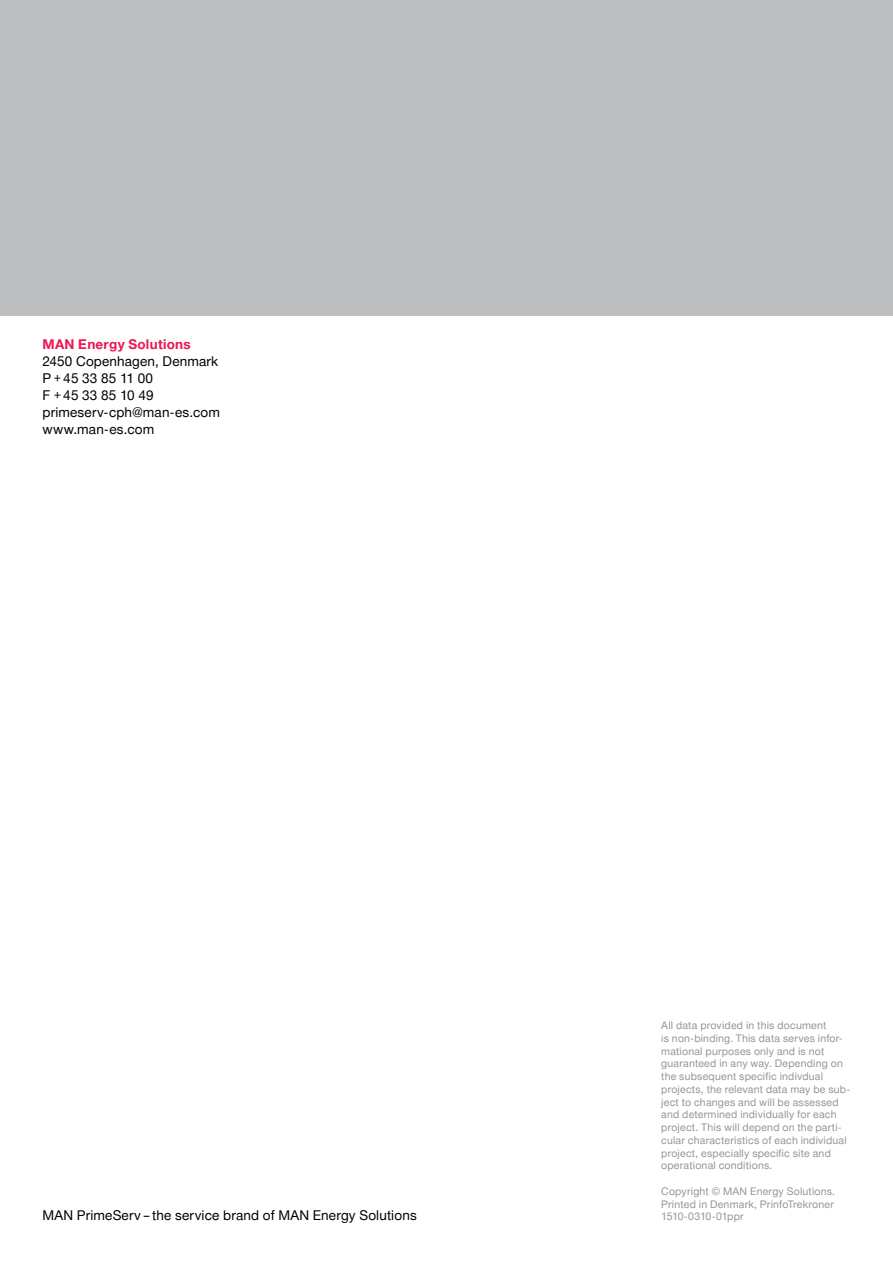
<style>
.page{position:relative;width:893px;height:1263px;background:#fff}
.page>*{position:absolute;margin:0;border:0;box-sizing:border-box;transform-origin:0 0}
.t1{font:13.5px/17px "Man Global";letter-spacing:.015em;color:#000}
.t2{font:700 13.5px "Man Global";letter-spacing:.02em;color:#ed1651}
.t3{font:10.5px/12.8px "Man Global";letter-spacing:.02em;color:#939598}
</style>
<div class="page">
<div style="left:0;top:0;width:893px;height:316px;background:#bcbec0"></div>
<p class="t2" style="left:43px;top:336px;width:150px">MAN Energy Solutions</p>
<p class="t1" style="left:43px;top:353px;width:179px">2450 Copenhagen, Denmark<br>P + 45 33 85 11 00<br>F + 45 33 85 10 49 primeserv-cph@man-es.com www.man-es.com</p>
<p class="t1" style="left:43px;top:1207px;width:376px">MAN PrimeServ – the service brand of MAN Energy Solutions</p>
<p class="t3" style="left:661px;top:1019px;width:191px">All data provided in this document<br>is non-binding. This data serves infor&shy;mational purposes only and is not guaranteed in any way. Depending on the subsequent specific indivdual projects, the relevant data may be sub&shy;ject to changes and will be assessed and determined individually for each project. This will depend on the parti&shy;cular characteristics of each individual project, especially specific site and operational conditions.</p>
<p class="t3" style="left:661px;top:1185px;width:175px;text-align:justify">Copyright © MAN Energy Solutions.<br>Printed in Denmark, PrinfoTrekroner 1510-0310-01ppr</p>
</div>
